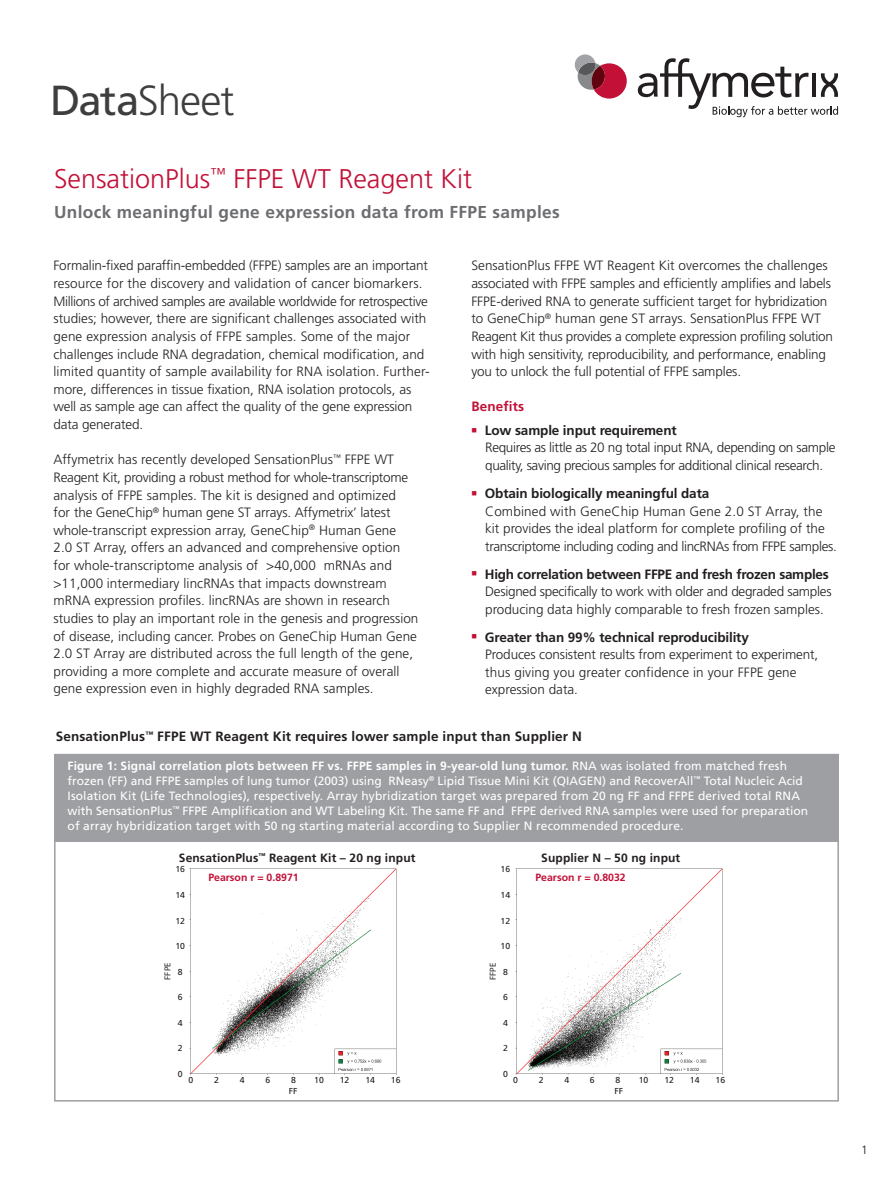
<style>
.page{position:relative;width:893px;height:1188px;background:#fff}
.page>*{position:absolute;margin:0;border:0;box-sizing:border-box;transform-origin:0 0}
.t1{font:300 42px "Frutiger LT Std";letter-spacing:-.025em;color:#3e3e3f}
.t2{font:300 27px "Frutiger LT Std";color:#c21037}
.t3{font:700 17.25px "Frutiger LT Std";letter-spacing:.02em;color:#6c6d70}
.Body_paragraph{font:300 13.5px/17.5px "Frutiger LT Std";letter-spacing:.005em;color:#231f20}
.Bullet_Body_Paragrap{font:300 13.5px/17.7px "Frutiger LT Std";letter-spacing:-.01em;color:#231f20}
.Body_Paragraph{font:300 13.5px/17.7px "Frutiger LT Std";letter-spacing:-.01em;color:#231f20}
.t4{font:700 13.5px "Frutiger LT Std";letter-spacing:.01em;color:#231f20}
.Body_Paragraph-2{font:700 13.5px "Frutiger LT Std";letter-spacing:.01em;color:#c21037}
.Body_paragraph-2{font:12px/15px "Frutiger LT Std";color:#fff}
.t5{font:700 12px "Frutiger LT Std";letter-spacing:.01em;color:#231f20}
.Body_paragraph-3{font:300 12px "Frutiger LT Std";color:#231f20}
.t6{font:700 10.5px "Frutiger LT Std";color:#c21037}
.t7{font:8.7px "Frutiger LT Std";color:#231f20}
.t8{font:8.7px "Myriad Pro";color:#231f20}
.s1{font-weight:400}
.s2{font-weight:700}
</style>
<div class="page">
<svg style="left:574px;top:54px;width:52px;height:45px"></svg>
<svg style="left:637px;top:58px;width:200px;height:59px"></svg>
<img style="left:189px;top:868px;width:534px;height:207px">
<div style="left:55px;top:754px;width:783px;height:87px;background:#9d9fa2"></div>
<p class="t1" style="left:50px;top:76px;width:185px"><span class="s1">Data</span>Sheet</p>
<p class="t2" style="left:54px;top:163px;width:419px">SensationPlus<sup>™</sup> FFPE WT Reagent Kit</p>
<p class="t3" style="left:54px;top:201px;width:507px">Unlock meaningful gene expression data from FFPE samples</p>
<p class="Body_paragraph" style="left:53px;top:257px;width:377px">Formalin-fixed paraffin-embedded (FFPE) samples are an important resource for the discovery and validation of cancer biomarkers.<br>Millions of archived samples are available worldwide for retrospective studies; however, there are significant challenges associated with gene expression analysis of FFPE samples. Some of the major challenges include RNA degradation, chemical modification, and limited quantity of sample availability for RNA isolation. Further&shy;more, differences in tissue fixation, RNA isolation protocols, as well as sample age can affect the quality of the gene expression data generated.</p>
<p class="Body_paragraph" style="left:53px;top:451px;width:356px">Affymetrix has recently developed SensationPlus<sup>™</sup> FFPE WT<br>Reagent Kit, providing a robust method for whole-transcriptome analysis of FFPE samples. The kit is designed and optimized</p>
<p class="Body_paragraph" style="left:53px;top:504px;width:344px">for the GeneChip<sup>®</sup> human gene ST arrays. Affymetrix’ latest whole-transcript expression array, GeneChip<sup>®</sup> Human Gene</p>
<p class="Body_paragraph" style="left:53px;top:539px;width:348px">2.0 ST Array, offers an advanced and comprehensive option</p>
<p class="Body_paragraph" style="left:53px;top:557px;width:366px">for whole-transcriptome analysis of &gt;40,000 mRNAs and &gt;11,000 intermediary lincRNAs that impacts downstream mRNA expression profiles. lincRNAs are shown in research studies to play an important role in the genesis and progression</p>
<p class="Body_paragraph" style="left:53px;top:627px;width:365px">of disease, including cancer. Probes on GeneChip Human Gene 2.0 ST Array are distributed across the full length of the gene, providing a more complete and accurate measure of overall gene expression even in highly degraded RNA samples.</p>
<p class="t4" style="left:56px;top:729px;width:527px">SensationPlus<sup>™</sup> FFPE WT Reagent Kit requires lower sample input than Supplier N</p>
<p class="Body_Paragraph" style="left:471px;top:257px;width:363px">SensationPlus FFPE WT Reagent Kit overcomes the challenges associated with FFPE samples and efficiently amplifies and labels FFPE-derived RNA to generate sufficient target for hybridization to GeneChip<sup>®</sup> human gene ST arrays. SensationPlus FFPE WT Reagent Kit thus provides a complete expression profiling solution with high sensitivity, reproducibility, and performance, enabling you to unlock the full potential of FFPE samples.</p>
<p class="Body_Paragraph-2" style="left:471px;top:399px;width:54px">Benefits</p>
<p class="Bullet_Body_Paragrap" style="left:485px;top:422px;width:351px;text-indent:-14px"><sup>■</sup> <span class="s2">Low sample input requirement<br></span>Requires as little as 20 ng total input RNA, depending on sample quality, saving precious samples for additional clinical research.</p>
<p class="Bullet_Body_Paragrap" style="left:485px;top:485px;width:353px;text-indent:-14px"><sup>■</sup> <span class="s2">Obtain biologically meaningful data<br></span>Combined with GeneChip Human Gene 2.0 ST Array, the kit provides the ideal platform for complete profiling of the transcriptome including coding and lincRNAs from FFPE samples.</p>
<p class="Bullet_Body_Paragrap" style="left:485px;top:565px;width:348px;text-indent:-14px"><sup>■</sup> <span class="s2">High correlation between FFPE and fresh frozen samples<br></span>Designed specifically to work with older and degraded samples producing data highly comparable to fresh frozen samples.</p>
<p class="Bullet_Body_Paragrap" style="left:485px;top:628px;width:334px;text-indent:-14px"><sup>■</sup> <span class="s2">Greater than 99% technical reproducibility<br></span>Produces consistent results from experiment to experiment, thus giving you greater confidence in your FFPE gene expression data.</p>
<p class="Body_paragraph-2" style="left:68px;top:759px;width:741px"><span class="s2">Figure 1: Signal correlation plots between FF vs. FFPE samples in 9-year-old lung tumor.</span> RNA was isolated from matched fresh frozen (FF) and FFPE samples of lung tumor (2003) using RNeasy<sup>®</sup> Lipid Tissue Mini Kit (QIAGEN) and RecoverAll<sup>™</sup> Total Nucleic Acid Isolation Kit (Life Technologies), respectively. Array hybridization target was prepared from 20 ng FF and FFPE derived total RNA with SensationPlus<sup>™</sup> FFPE Amplification and WT Labeling Kit. The same FF and FFPE derived RNA samples were used for preparation of array hybridization target with 50 ng starting material according to Supplier N recommended procedure.</p>
<p class="t5" style="left:179px;top:851px;width:238px">SensationPlus<sup>™</sup> Reagent Kit – 20 ng input</p>
<p class="t5" style="left:541px;top:851px;width:140px">Supplier N – 50 ng input</p>
<p class="t6" style="left:208px;top:871px;width:92px">Pearson r = 0.8971</p>
<p class="t6" style="left:535px;top:871px;width:92px">Pearson r = 0.8032</p>
<p class="t7" style="left:175px;top:864px;width:11px">16</p>
<p class="t7" style="left:500px;top:864px;width:11px">16</p>
<p class="t7" style="left:175px;top:890px;width:11px">14</p>
<p class="t7" style="left:500px;top:890px;width:11px">14</p>
<p class="t7" style="left:175px;top:915px;width:11px">12</p>
<p class="t7" style="left:500px;top:915px;width:11px">12</p>
<p class="t7" style="left:175px;top:941px;width:11px">10</p>
<p class="t7" style="left:500px;top:941px;width:11px">10</p>
<p class="t8" style="left:162px;top:980px;width:19px;rotate:-90deg">FFPE</p>
<p class="t8" style="left:487px;top:980px;width:19px;rotate:-90deg">FFPE</p>
<p class="t7" style="left:178px;top:967px;width:6px">8</p>
<p class="t7" style="left:503px;top:967px;width:6px">8</p>
<p class="t7" style="left:178px;top:992px;width:6px">6</p>
<p class="t7" style="left:503px;top:992px;width:6px">6</p>
<p class="t7" style="left:178px;top:1018px;width:6px">4</p>
<p class="t7" style="left:503px;top:1018px;width:6px">4</p>
<p class="t7" style="left:178px;top:1043px;width:6px">2</p>
<p class="t7" style="left:503px;top:1043px;width:6px">2</p>
<p class="t7" style="left:178px;top:1069px;width:6px">0</p>
<p class="t7" style="left:503px;top:1069px;width:6px">0</p>
<p class="t7" style="left:188px;top:1075px;width:6px">0</p>
<p class="t7" style="left:214px;top:1075px;width:6px">2</p>
<p class="t7" style="left:240px;top:1075px;width:6px">4</p>
<p class="t7" style="left:265px;top:1075px;width:6px">6</p>
<p class="t7" style="left:291px;top:1075px;width:6px">8</p>
<p class="t7" style="left:314px;top:1075px;width:11px">10</p>
<p class="t7" style="left:339px;top:1075px;width:11px">12</p>
<p class="t7" style="left:365px;top:1075px;width:11px">14</p>
<p class="t7" style="left:391px;top:1075px;width:11px">16</p>
<p class="t7" style="left:289px;top:1085px;width:10px">FF</p>
<p class="t7" style="left:614px;top:1085px;width:10px">FF</p>
<p class="t7" style="left:513px;top:1075px;width:6px">0</p>
<p class="t7" style="left:538px;top:1075px;width:6px">2</p>
<p class="t7" style="left:564px;top:1075px;width:6px">4</p>
<p class="t7" style="left:589px;top:1075px;width:6px">6</p>
<p class="t7" style="left:615px;top:1075px;width:6px">8</p>
<p class="t7" style="left:638px;top:1075px;width:11px">10</p>
<p class="t7" style="left:664px;top:1075px;width:11px">12</p>
<p class="t7" style="left:689px;top:1075px;width:11px">14</p>
<p class="t7" style="left:715px;top:1075px;width:11px">16</p>
<p class="Body_paragraph-3" style="left:860px;top:1143px;width:8px">1</p>
</div>
